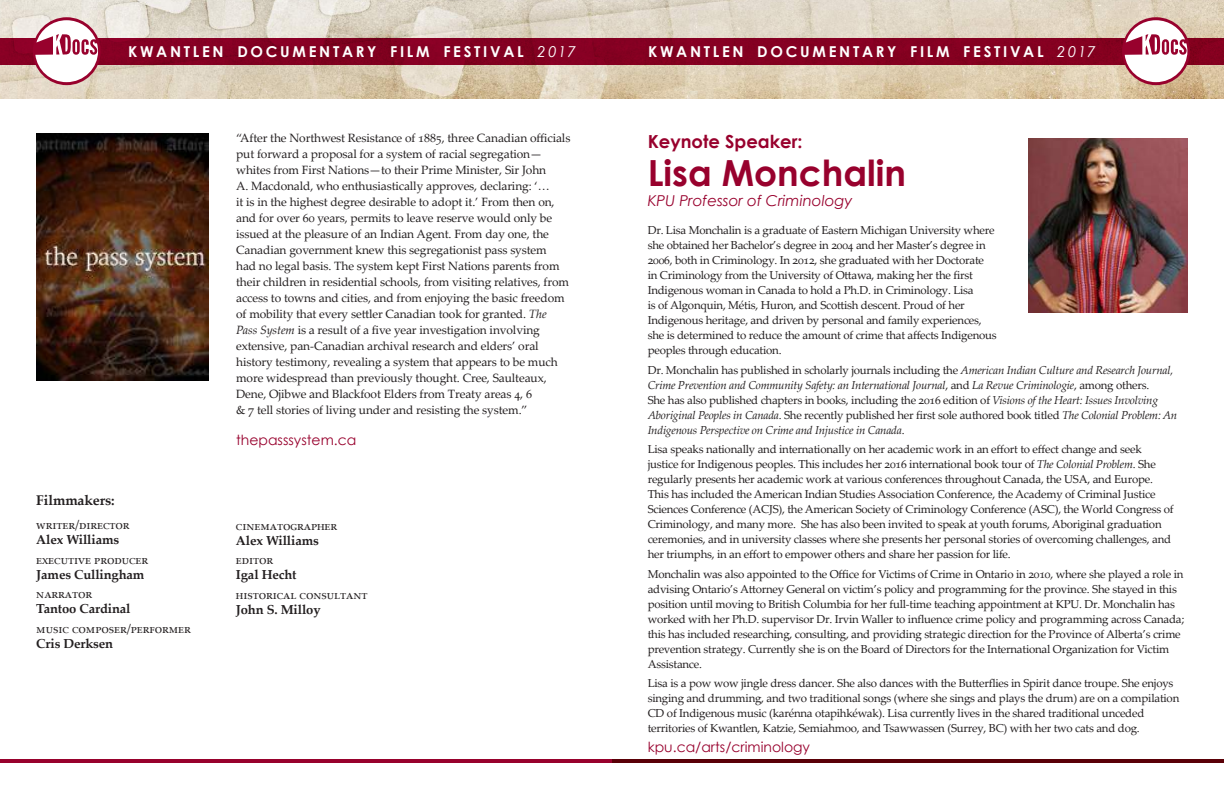
<style>
.page{position:relative;width:1224px;height:792px;background:#fff}
.page>*{position:absolute;margin:0;border:0;box-sizing:border-box;transform-origin:0 0}
.t1{font:700 36px "Century Gothic";color:#98012d}
.t2{font:700 18px "Century Gothic";color:#98012d}
.t3{font:700 15px "Century Gothic";letter-spacing:.18em;color:#fff}
.t4{font:italic 15px "Century Gothic";color:#98012d}
.t5{font:14px "Century Gothic";color:#98012d}
.t6{font:700 14px "Palatino Linotype";letter-spacing:-.01em;color:#231f20}
.t7{font:13px "Palatino Linotype";letter-spacing:-.01em;color:#231f20}
.t8{font:700 13px "Palatino Linotype";letter-spacing:-.01em;color:#231f20}
.t9{font:12px/16px "Palatino Linotype";letter-spacing:-.01em;color:#231f20}
.t10{font:11.5px/15px "Palatino Linotype";letter-spacing:-.02em;color:#231f20}
.t11{font:italic 11.5px/15px "Palatino Linotype";letter-spacing:-.02em;color:#231f20}
.s1{font-weight:400;font-style:italic}
.s2{font-style:italic}
.s3{font-style:normal}
</style>
<div class="page">
<img style="left:1028px;top:139px;width:159px;height:173px">
<img style="left:0;top:0;width:1224px;height:98px">
<div style="left:0;top:38px;width:1224px;height:27px;background:#840021"></div>
<svg style="left:1122px;top:17px;width:68px;height:68px"></svg>
<svg style="left:1125px;top:20px;width:62px;height:62px"></svg>
<svg style="left:33px;top:17px;width:68px;height:68px"></svg>
<svg style="left:35px;top:20px;width:63px;height:62px"></svg>
<img style="left:36px;top:133px;width:172px;height:248px">
<hr style="left:0;top:759px;width:1224px;height:3px;background:#98012d">
<h3 class="t3" style="left:128px;top:40px;width:449px">KWANTLEN DOCUMENTARY FILM FESTIVAL <span class="s1">2017</span></h3>
<h3 class="t3" style="left:648px;top:40px;width:449px">KWANTLEN DOCUMENTARY FILM FESTIVAL <span class="s1">2017</span></h3>
<p class="t6" style="left:36px;top:491px;width:80px">Filmmakers:</p>
<p class="t7" style="left:36px;top:516px;width:93px">writer/director</p>
<p class="t8" style="left:36px;top:531px;width:84px">Alex Williams</p>
<p class="t7" style="left:36px;top:550px;width:112px">executive producer</p>
<p class="t8" style="left:36px;top:565px;width:110px">James Cullingham</p>
<p class="t7" style="left:36px;top:585px;width:56px">narrator</p>
<p class="t8" style="left:36px;top:600px;width:96px">Tantoo Cardinal</p>
<p class="t7" style="left:36px;top:619px;width:155px">music composer/performer</p>
<p class="t8" style="left:36px;top:634px;width:78px">Cris Derksen</p>
<p class="t9" style="left:236px;top:130px;width:336px">“After the Northwest Resistance of 1885, three Canadian officials put forward a proposal for a system of racial segregation— whites from First Nations—to their Prime Minister, Sir John<br>A. Macdonald, who enthusiastically approves, declaring: ‘…<br>it is in the highest degree desirable to adopt it.’ From then on, and for over 60 years, permits to leave reserve would only be issued at the pleasure of an Indian Agent. From day one, the Canadian government knew this segregationist pass system<br>had no legal basis. The system kept First Nations parents from their children in residential schools, from visiting relatives, from access to towns and cities, and from enjoying the basic freedom of mobility that every settler Canadian took for granted. <span class="s2">The Pass System</span> is a result of a five year investigation involving extensive, pan-Canadian archival research and elders’ oral history testimony, revealing a system that appears to be much more widespread than previously thought. Cree, Saulteaux, Dene, Ojibwe and Blackfoot Elders from Treaty areas 4, 6<br>&amp; 7 tell stories of living under and resisting the system.”</p>
<p class="t5" style="left:236px;top:430px;width:122px">thepasssystem.ca</p>
<p class="t7" style="left:236px;top:516px;width:101px">cinematographer</p>
<p class="t8" style="left:236px;top:531px;width:84px">Alex Williams</p>
<p class="t7" style="left:236px;top:551px;width:37px">editor</p>
<p class="t8" style="left:236px;top:566px;width:62px">Igal Hecht</p>
<p class="t7" style="left:236px;top:585px;width:133px">historical consultant</p>
<p class="t8" style="left:236px;top:600px;width:86px">John S. Milloy</p>
<h2 class="t2" style="left:648px;top:128px;width:156px">Keynote Speaker:</h2>
<h1 class="t1" style="left:648px;top:146px;width:260px">Lisa Monchalin</h1>
<h3 class="t4" style="left:648px;top:190px;width:206px">KPU Professor of Criminology</h3>
<p class="t10" style="left:648px;top:222px;width:351px">Dr. Lisa Monchalin is a graduate of Eastern Michigan University where she obtained her Bachelor’s degree in 2004 and her Master’s degree in 2006, both in Criminology. In 2012, she graduated with her Doctorate<br>in Criminology from the University of Ottawa, making her the first Indigenous woman in Canada to hold a Ph.D. in Criminology. Lisa<br>is of Algonquin, Métis, Huron, and Scottish descent. Proud of her Indigenous heritage, and driven by personal and family experiences, she is determined to reduce the amount of crime that affects Indigenous peoples through education.</p>
<p class="t11" style="left:648px;top:362px;width:531px"><span class="s3">Dr. Monchalin has published in scholarly journals including the</span> American Indian Culture and Research Journal, Crime Prevention and Community Safety: an International Journal<span class="s3">, and</span> La Revue Criminologie<span class="s3">, among others.<br>She has also published chapters in books, including the 2016 edition of</span> Visions of the Heart: Issues Involving Aboriginal Peoples in Canada<span class="s3">. She recently published her first sole authored book titled</span> The Colonial Problem: An Indigenous Perspective on Crime and Injustice in Canada<span class="s3">.</span></p>
<p class="t10" style="left:648px;top:441px;width:528px">Lisa speaks nationally and internationally on her academic work in an effort to effect change and seek justice for Indigenous peoples. This includes her 2016 international book tour of <span class="s2">The Colonial Problem</span>. She regularly presents her academic work at various conferences throughout Canada, the USA, and Europe.<br>This has included the American Indian Studies Association Conference, the Academy of Criminal Justice Sciences Conference (ACJS), the American Society of Criminology Conference (ASC), the World Congress of Criminology, and many more. She has also been invited to speak at youth forums, Aboriginal graduation ceremonies, and in university classes where she presents her personal stories of overcoming challenges, and her triumphs, in an effort to empower others and share her passion for life.</p>
<p class="t10" style="left:648px;top:566px;width:538px">Monchalin was also appointed to the Office for Victims of Crime in Ontario in 2010, where she played a role in advising Ontario’s Attorney General on victim’s policy and programming for the province. She stayed in this position until moving to British Columbia for her full-time teaching appointment at KPU. Dr. Monchalin has worked with her Ph.D. supervisor Dr. Irvin Waller to influence crime policy and programming across Canada; this has included researching, consulting, and providing strategic direction for the Province of Alberta’s crime prevention strategy. Currently she is on the Board of Directors for the International Organization for Victim Assistance.</p>
<p class="t10" style="left:648px;top:675px;width:533px">Lisa is a pow wow jingle dress dancer. She also dances with the Butterflies in Spirit dance troupe. She enjoys singing and drumming, and two traditional songs (where she sings and plays the drum) are on a compilation CD of Indigenous music (karénna otapihkéwak). Lisa currently lives in the shared traditional unceded territories of Kwantlen, Katzie, Semiahmoo, and Tsawwassen (Surrey, BC) with her two cats and dog.</p>
<p class="t5" style="left:648px;top:737px;width:164px">kpu.ca/arts/criminology</p>
</div>
